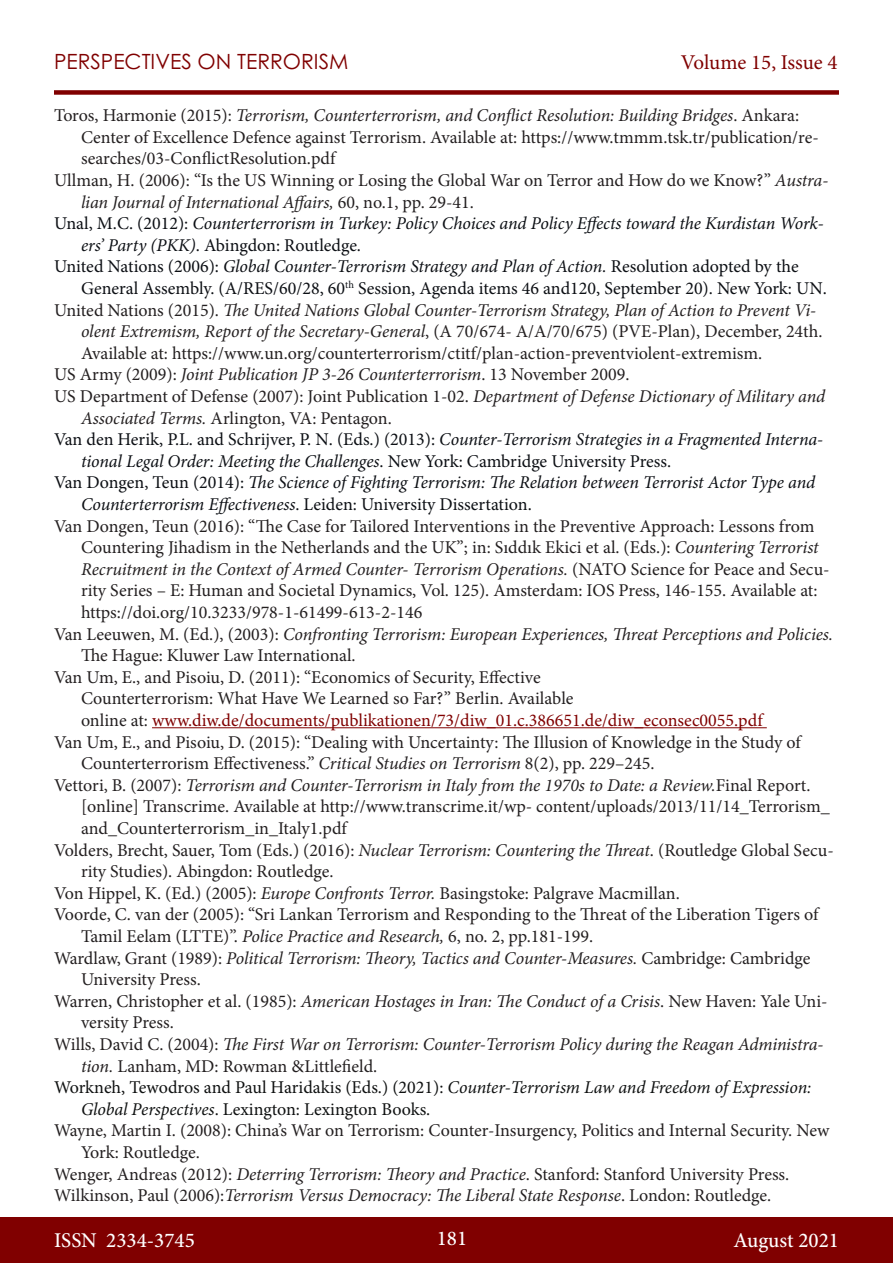
<style>
.page{position:relative;width:893px;height:1263px;background:#fff}
.page>*{position:absolute;margin:0;border:0;box-sizing:border-box;transform-origin:0 0}
.t1{font:500 21px "Minion Pro";color:#fff}
.t2{font:21px "Century Gothic Pro";color:#800000}
.t3{font:21px "Minion Pro";letter-spacing:-.005em;color:#800000}
.t4{font:18px/21.6px "Minion Pro";color:#231f20}
.t5{font:italic 18px/21.6px "Minion Pro";letter-spacing:-.01em;color:#0c0f14}
.t6{font:italic 18px/21.6px "Minion Pro";letter-spacing:-.01em;color:#231f20}
.t7{font:18px/21.6px "Minion Pro";color:#0c0f14}
.Heading_1{font:18px/21.6px "Minion Pro";color:#0f1111}
.s1{font-style:italic}
.s2{font-style:normal}
.s3{color:#800000}
</style>
<div class="page">
<div style="left:0;top:1217px;width:893px;height:46px;background:#800000"></div>
<div style="left:54px;top:90px;width:785px;height:5px;background:#800000"></div>
<hr style="left:152px;top:727px;width:615px;height:1px;background:#800000">
<p class="t2" style="left:54px;top:49px;width:296px">PERSPECTIVES ON TERRORISM</p>
<p class="t3" style="left:681px;top:48px;width:158px">Volume 15, Issue 4</p>
<p class="t4" style="left:81px;top:105px;width:739px;text-indent:-27px">Toros, Harmonie (2015): <span class="s1">Terrorism, Counterterrorism, and Conflict Resolution: Building Bridges</span>. Ankara:<br>Center of Excellence Defence against Terrorism. Available at: https://www.tmmm.tsk.tr/publication/re&shy;searches/03-ConflictResolution.pdf</p>
<p class="t4" style="left:81px;top:169px;width:749px;text-indent:-27px">Ullman, H. (2006): “Is the US Winning or Losing the Global War on Terror and How do we Know?” <span class="s1">Austra&shy;lian Journal of International Affairs,</span> 60, no.1, pp. 29-41.</p>
<p class="t5" style="left:81px;top:213px;width:744px;text-indent:-27px"><span class="s2">Unal, M.C. (2012):</span> Counterterrorism in Turkey: Policy Choices and Policy Effects toward the Kurdistan Work&shy;ers’ Party (PKK)<span class="s2">. Abingdon: Routledge.</span></p>
<p class="t7" style="left:81px;top:256px;width:747px;text-indent:-27px">United Nations (2006): <span class="s1">Global Counter-Terrorism Strategy and Plan of Action.</span> Resolution adopted by the<br>General Assembly. (A/RES/60/28, 60<sup>th</sup> Session, Agenda items 46 and120, September 20). New York: UN.</p>
<p class="t4" style="left:81px;top:299px;width:743px;text-indent:-27px">United Nations (2015). <span class="s1">The United Nations Global Counter-Terrorism Strategy, Plan of Action to Prevent Vi&shy;olent Extremism, Report of the Secretary-General</span>, (A 70/674- A/A/70/675) (PVE-Plan), December, 24th.<br>Available at: https://www.un.org/counterterrorism/ctitf/plan-action-preventviolent-extremism.</p>
<p class="t6" style="left:54px;top:364px;width:577px"><span class="s2">US Army (2009):</span> Joint Publication JP 3-26 Counterterrorism<span class="s2">. 13 November 2009.</span></p>
<p class="t4" style="left:81px;top:385px;width:746px;text-indent:-27px">US Department of Defense (2007): Joint Publication 1-02. <span class="s1">Department of Defense Dictionary of Military and<br>Associated Terms.</span> Arlington, VA: Pentagon.</p>
<p class="t5" style="left:81px;top:429px;width:744px;text-indent:-27px"><span class="s2">Van den Herik, P.L. and Schrijver, P. N. (Eds.) (2013):</span> Counter-Terrorism Strategies in a Fragmented Interna&shy;tional Legal Order: Meeting the Challenges<span class="s2">. New York: Cambridge University Press.</span></p>
<p class="t5" style="left:81px;top:472px;width:736px;text-indent:-27px"><span class="s2">Van Dongen, Teun (2014):</span> The Science of Fighting Terrorism: The Relation between Terrorist Actor Type and<br>Counterterrorism Effectiveness<span class="s2">. Leiden: University Dissertation.</span></p>
<p class="t4" style="left:81px;top:515px;width:750px;text-indent:-27px">Van Dongen, Teun (2016): “The Case for Tailored Interventions in the Preventive Approach: Lessons from Countering Jihadism in the Netherlands and the UK”; in: Sıddık Ekici et al. (Eds.): <span class="s1">Countering Terrorist Recruitment in the Context of Armed Counter- Terrorism Operations.</span> (NATO Science for Peace and Secu&shy;rity Series – E: Human and Societal Dynamics, Vol. 125). Amsterdam: IOS Press, 146-155. Available at: https://doi.org/10.3233/978-1-61499-613-2-146</p>
<p class="t6" style="left:81px;top:623px;width:754px;text-indent:-27px"><span class="s2">Van Leeuwen, M. (Ed.), (2003):</span> Confronting Terrorism: European Experiences, Threat Perceptions and Policies.<br><span class="s2">The Hague: Kluwer Law International.</span></p>
<p class="t4" style="left:81px;top:666px;width:683px;text-indent:-27px">Van Um, E., and Pisoiu, D. (2011): “Economics of Security, Effective<br>Counterterrorism: What Have We Learned so Far?” Berlin. Available<br>online at: <span class="s3">www.diw.de/documents/publikationen/73/diw_01.c.386651.de/diw_econsec0055.pdf</span></p>
<p class="t4" style="left:81px;top:731px;width:721px;text-indent:-27px">Van Um, E., and Pisoiu, D. (2015): “Dealing with Uncertainty: The Illusion of Knowledge in the Study of<br>Counterterrorism Effectiveness.” <span class="s1">Critical Studies on Terrorism</span> 8(2), pp. 229–245.</p>
<p class="t4" style="left:81px;top:774px;width:750px;text-indent:-27px">Vettori, B. (2007): <span class="s1">Terrorism and Counter-Terrorism in Italy from the 1970s to Date: a Review.</span>Final Report. [online] Transcrime. Available at http://www.transcrime.it/wp- content/uploads/2013/11/14_Terrorism_ and_Counterterrorism_in_Italy1.pdf</p>
<p class="t4" style="left:81px;top:839px;width:754px;text-indent:-27px">Volders, Brecht, Sauer, Tom (Eds.) (2016): <span class="s1">Nuclear Terrorism: Countering the Threat</span>. (Routledge Global Secu&shy;rity Studies). Abingdon: Routledge.</p>
<p class="t4" style="left:54px;top:882px;width:627px">Von Hippel, K. (Ed.) (2005): <span class="s1">Europe Confronts Terror.</span> Basingstoke: Palgrave Macmillan.</p>
<p class="t4" style="left:81px;top:904px;width:739px;text-indent:-27px">Voorde, C. van der (2005): “Sri Lankan Terrorism and Responding to the Threat of the Liberation Tigers of<br>Tamil Eelam (LTTE)”. <span class="s1">Police Practice and Research,</span> 6, no. 2, pp.181-199.</p>
<p class="t4" style="left:81px;top:947px;width:731px;text-indent:-27px">Wardlaw, Grant (1989): <span class="s1">Political Terrorism: Theory, Tactics and Counter-Measures.</span> Cambridge: Cambridge<br>University Press.</p>
<p class="t4" style="left:81px;top:990px;width:748px;text-indent:-27px">Warren, Christopher et al. (1985): <span class="s1">American Hostages in Iran: The Conduct of a Crisis</span>. New Haven: Yale Uni&shy;versity Press.</p>
<p class="t6" style="left:81px;top:1033px;width:744px;text-indent:-27px"><span class="s2">Wills, David C. (2004):</span> The First War on Terrorism: Counter-Terrorism Policy during the Reagan Administra&shy;tion. <span class="s2">Lanham, MD: Rowman &amp;Littlefield.</span></p>
<p class="Heading_1" style="left:81px;top:1077px;width:732px;text-indent:-27px">Workneh, Tewodros and Paul Haridakis (Eds.) (2021): <span class="s1">Counter-Terrorism Law and Freedom of Expression:<br>Global Perspectives</span>. Lexington: Lexington Books.</p>
<p class="t4" style="left:81px;top:1120px;width:750px;text-indent:-27px">Wayne, Martin I. (2008): China’s War on Terrorism: Counter-Insurgency, Politics and Internal Security. New<br>York: Routledge.</p>
<p class="t4" style="left:54px;top:1163px;width:737px">Wenger, Andreas (2012): <span class="s1">Deterring Terrorism: Theory and Practice</span>. Stanford: Stanford University Press.</p>
<p class="t6" style="left:54px;top:1185px;width:719px"><span class="s2">Wilkinson, Paul (2006):</span>Terrorism Versus Democracy: The Liberal State Response<span class="s2">. London: Routledge.</span></p>
<p class="t1" style="left:54px;top:1226px;width:142px">ISSN 2334-3745</p>
<p class="t1" style="left:437px;top:1224px;width:32px">181</p>
<p class="t1" style="left:733px;top:1226px;width:107px">August 2021</p>
</div>
